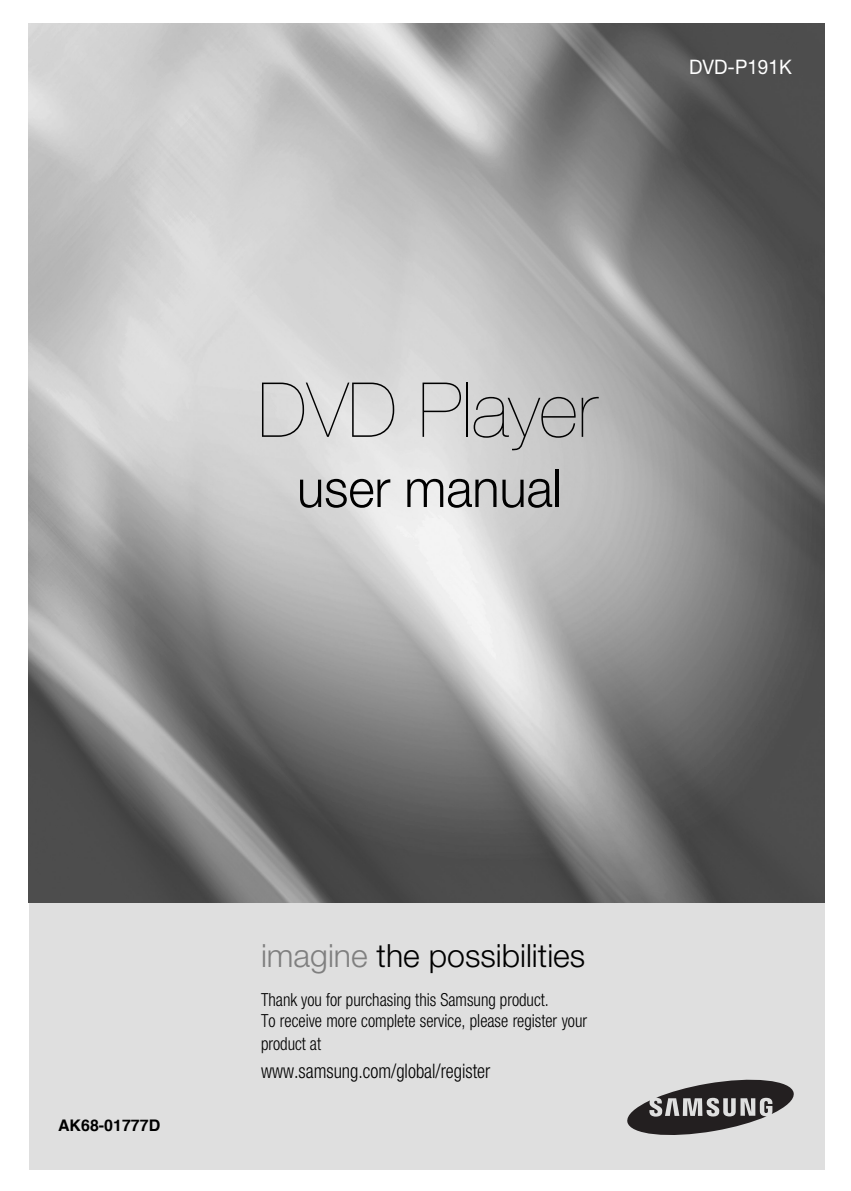
<style>
.page{position:relative;width:851px;height:1191px;background:#fff}
.page>*{position:absolute;margin:0;border:0;box-sizing:border-box;transform-origin:0 0}
.t1{font:200 76px "Helvetica Neue";color:#000}
.t2{font:300 53px "Helvetica Neue";color:#000;scale:.95 1}
.t3{font:300 32px "Helvetica Neue";color:#000}
.t4{font:300 condensed 20px "Helvetica Neue";color:#000;scale:.93 1}
.t5{font:20px "Helvetica Neue";color:#fff;scale:.95 1}
.t6{font:300 condensed 18px/22.2px "Helvetica Neue";color:#000;scale:.93 1}
.t7{font:700 16px "Helvetica";color:#000}
.s1{color:#7f7f7f}
</style>
<div class="page">
<div style="left:29px;top:25px;width:795px;height:1145px;background:#dfdfdf"></div>
<img style="left:29px;top:24px;width:795px;height:879px">
<svg style="left:627px;top:1080px;width:166px;height:55px"></svg>
<p class="t5" style="left:689px;top:59px;width:109px">DVD-P191K</p>
<h1 class="t1" style="left:258px;top:383px;width:341px">DVD Player</h1>
<h2 class="t2" style="left:297px;top:469px;width:280px">user manual</h2>
<p class="t7" style="left:58px;top:1119px;width:104px">AK68-01777D</p>
<h3 class="t3" style="left:261px;top:944px;width:326px"><span class="s1">imagine</span> the possibilities</h3>
<p class="t6" style="left:261px;top:990px;width:352px">Thank you for purchasing this Samsung product.<br>To receive more complete service, please register your product at</p>
<p class="t4" style="left:261px;top:1063px;width:248px">www.samsung.com/global/register</p>
</div>
